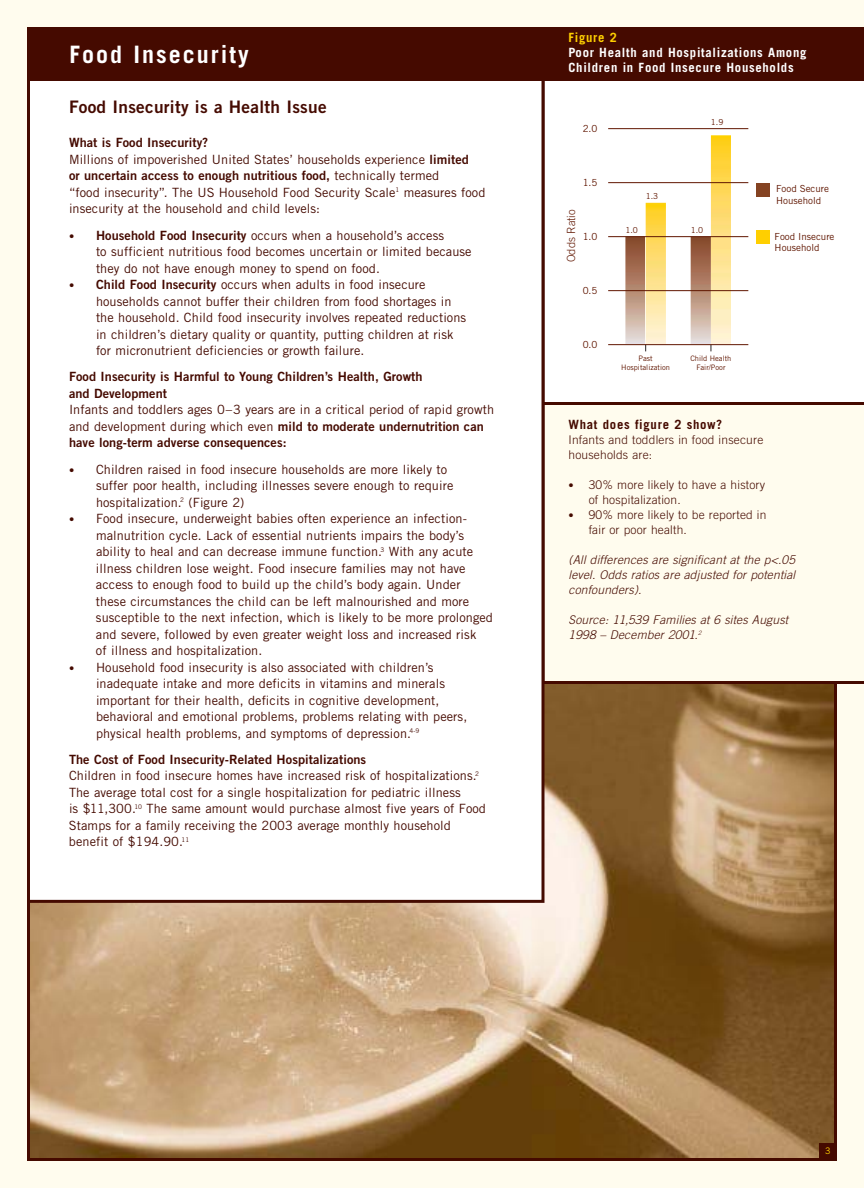
<style>
.page{position:relative;width:864px;height:1188px;background:#fffcee}
.page>*{position:absolute;margin:0;border:0;box-sizing:border-box;transform-origin:0 0}
.t1{font:700 24px "Trade Gothic";letter-spacing:.085em;color:#fff}
.t2{font:17.25px "Trade Gothic Bold Two";letter-spacing:.015em;color:#450a00}
.t3{font:12.75px/16.5px "Trade Gothic";letter-spacing:.005em;color:#450a00}
.t4{font:12.75px/16.5px "Trade Gothic Bold Two";letter-spacing:.005em;color:#450a00}
.t5{font:700 12.75px/15px "Trade Gothic";letter-spacing:.055em;color:#fff}
.t6{font:700 12.75px "Trade Gothic";letter-spacing:.055em;color:#450a00}
.t7{font:700 12.75px "Trade Gothic";letter-spacing:.055em;color:#ffd000}
.t8{font:italic 300 12px/15px "Trade Gothic";letter-spacing:.015em;color:#450a00;text-align:justify}
.t9{font:300 12px/15px "Trade Gothic";letter-spacing:.015em;color:#450a00}
.t10{font:300 11.25px "Trade Gothic";color:#601600}
.t11{font:9.75px/11.7px "Trade Gothic";color:#601600}
.t12{font:9px "Trade Gothic";color:#ffd000}
.t13{font:8.25px "Trade Gothic";color:#601600}
.t14{font:7.5px/9px "Trade Gothic";color:#601600;text-align:center}
.s1{font-family:"Trade Gothic Bold Two"}
.s2{font-family:"Trade Gothic"}
.s3{font-family:"Trade Gothic Bold Two";font-size:10.5px}
.s4{font-size:10.5px}
</style>
<div class="page">
<img style="left:31px;top:684px;width:802px;height:473px">
<div style="left:819px;top:1143px;width:18px;height:18px;background:#450a00"></div>
<svg style="left:544px;top:405px;width:320px;height:279px"></svg>
<svg style="left:544px;top:81px;width:320px;height:324px;background:#ece7e6"></svg>
<div style="left:562px;top:104px;width:280px;height:291px;background:#fff"></div>
<img style="left:691px;top:237px;width:19px;height:107px">
<img style="left:625px;top:237px;width:20px;height:107px">
<img style="left:646px;top:203px;width:19px;height:141px">
<img style="left:711px;top:135px;width:19px;height:209px">
<div style="left:756px;top:183px;width:14px;height:14px;background:#844322"></div>
<hr style="left:608px;top:128px;width:140px;height:1px;background:#601600">
<hr style="left:608px;top:182px;width:140px;height:1px;background:#601600">
<hr style="left:608px;top:290px;width:140px;height:1px;background:#601600">
<hr style="left:608px;top:344px;width:140px;height:1px;background:#601600">
<hr style="left:608px;top:236px;width:140px;height:1px;background:#601600">
<div style="left:756px;top:230px;width:14px;height:14px;background:#ffcf00"></div>
<div style="left:28px;top:76px;width:515px;height:825px;background:#fff"></div>
<div style="left:27px;top:75px;width:517px;height:828px;border:3px solid #450a00"></div>
<div style="left:27px;top:27px;width:837px;height:54px;background:#450a00"></div>
<h1 class="t1" style="left:70px;top:46px;width:181px">Food Insecurity</h1>
<h2 class="t2" style="left:69px;top:100px;width:259px">Food Insecurity is a Health Issue</h2>
<p class="t4" style="left:69px;top:136px;width:141px">What is Food Insecurity?</p>
<p class="t3" style="left:69px;top:152px;width:401px">Millions of impoverished United States’ households experience <span class="s1">limited</span></p>
<p class="t4" style="left:69px;top:169px;width:372px">or uncertain access to enough nutritious food, <span class="s2">technically termed</span></p>
<p class="t3" style="left:69px;top:185px;width:418px">“food insecurity”. The US Household Food Security Scale<sup>1</sup> measures food insecurity at the household and child levels:</p>
<p class="t3" style="left:96px;top:228px;width:377px;text-indent:-27px"><span class="s3">•</span> <span class="s1">Household Food Insecurity</span> occurs when a household’s access<br>to sufficient nutritious food becomes uncertain or limited because they do not have enough money to spend on food.</p>
<p class="t3" style="left:96px;top:278px;width:372px;text-indent:-27px"><span class="s3">•</span> <span class="s1">Child Food Insecurity</span> occurs when adults in food insecure households cannot buffer their children from food shortages in the household. Child food insecurity involves repeated reductions in children’s dietary quality or quantity, putting children at risk for micronutrient deficiencies or growth failure.</p>
<p class="t4" style="left:69px;top:370px;width:355px">Food Insecurity is Harmful to Young Children’s Health, Growth and Development</p>
<p class="t3" style="left:69px;top:403px;width:427px">Infants and toddlers ages 0–3 years are in a critical period of rapid growth</p>
<p class="t4" style="left:69px;top:419px;width:416px"><span class="s2">and development during which even</span> mild to moderate undernutrition can have long-term adverse consequences:</p>
<p class="t3" style="left:96px;top:462px;width:359px;text-indent:-27px"><span class="s3">•</span> Children raised in food insecure households are more likely to suffer poor health, including illnesses severe enough to require hospitalization.<sup>2</sup> (Figure 2)</p>
<p class="t3" style="left:96px;top:511px;width:399px;text-indent:-27px"><span class="s3">•</span> Food insecure, underweight babies often experience an infection&shy;malnutrition cycle. Lack of essential nutrients impairs the body’s ability to heal and can decrease immune function.<sup>3</sup> With any acute illness children lose weight. Food insecure families may not have access to enough food to build up the child’s body again. Under these circumstances the child can be left malnourished and more susceptible to the next infection, which is likely to be more prolonged and severe, followed by even greater weight loss and increased risk<br>of illness and hospitalization.</p>
<p class="t3" style="left:96px;top:660px;width:373px;text-indent:-27px"><span class="s3">•</span> Household food insecurity is also associated with children’s inadequate intake and more deficits in vitamins and minerals important for their health, deficits in cognitive development, behavioral and emotional problems, problems relating with peers, physical health problems, and symptoms of depression.<sup>4-9</sup></p>
<p class="t4" style="left:69px;top:752px;width:299px">The Cost of Food Insecurity-Related Hospitalizations</p>
<p class="t3" style="left:69px;top:769px;width:419px">Children in food insecure homes have increased risk of hospitalizations.<sup>2<br></sup>The average total cost for a single hospitalization for pediatric illness<br>is $11,300.<sup>10</sup> The same amount would purchase almost five years of Food Stamps for a family receiving the 2003 average monthly household benefit of $194.90.<sup>11</sup></p>
<p class="t7" style="left:568px;top:33px;width:50px">Figure 2</p>
<p class="t5" style="left:568px;top:46px;width:239px">Poor Health and Hospitalizations Among<br>Children in Food Insecure Households</p>
<p class="t11" style="left:583px;top:123px;width:16px">2.0</p>
<p class="t11" style="left:583px;top:177px;width:16px">1.5</p>
<p class="t10" style="left:567px;top:262px;width:54px;rotate:-90deg">Odds Ratio</p>
<p class="t11" style="left:583px;top:231px;width:16px">1.0</p>
<p class="t11" style="left:583px;top:285px;width:16px">0.5</p>
<p class="t11" style="left:583px;top:339px;width:16px">0.0</p>
<p class="t13" style="left:711px;top:119px;width:14px">1.9</p>
<p class="t13" style="left:646px;top:193px;width:14px">1.3</p>
<p class="t13" style="left:625px;top:227px;width:14px">1.0</p>
<p class="t13" style="left:691px;top:227px;width:14px">1.0</p>
<p class="t14" style="left:621px;top:355px;width:50px">Past<br>Hospitalization</p>
<p class="t14" style="left:690px;top:355px;width:43px">Child Health<br>Fair/Poor</p>
<p class="t11" style="left:776px;top:184px;width:54px">Food Secure<br>Household</p>
<p class="t11" style="left:775px;top:231px;width:61px">Food Insecure<br>Household</p>
<p class="t6" style="left:568px;top:420px;width:155px">What does figure 2 show?</p>
<p class="t9" style="left:568px;top:433px;width:196px">Infants and toddlers in food insecure households are:</p>
<p class="t9" style="left:589px;top:478px;width:178px;text-indent:-20px"><span class="s4">•</span> 30% more likely to have a history of hospitalization.</p>
<p class="t9" style="left:589px;top:508px;width:179px;text-indent:-20px"><span class="s4">•</span> 90% more likely to be reported in fair or poor health.</p>
<p class="t8" style="left:568px;top:553px;width:228px">(All differences are significant at the p&lt;.05 level. Odds ratios are adjusted for potential confounders).</p>
<p class="t8" style="left:568px;top:613px;width:221px">Source: 11,539 Families at 6 sites August<br>1998 – December 2001.<sup>2</sup></p>
<p class="t12" style="left:825px;top:1148px;width:7px">3</p>
</div>
